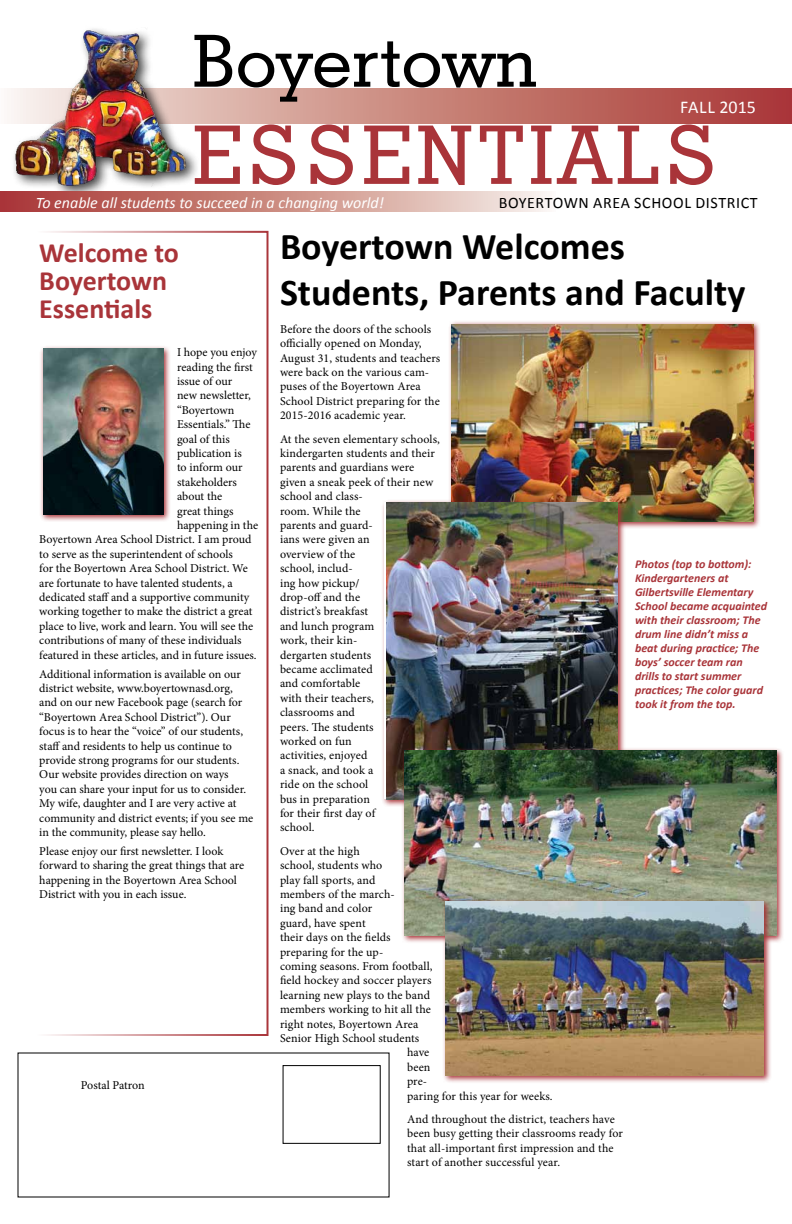
<style>
.page{position:relative;width:792px;height:1224px;background:#fff}
.page>*{position:absolute;margin:0;border:0;box-sizing:border-box;transform-origin:0 0}
.t1{font:700 38px/45.6px "Calibri";color:#000}
.t2{font:700 28px/28px "Calibri";color:#a93439}
.t3{font:18px "Calibri";color:#fff}
.t4{font:italic 16px "Calibri";color:#fff}
.t5{font:16px "Calibri";letter-spacing:.04em;color:#000}
.t6{font:12px/14.4px "Minion Pro";color:#000}
.t7{font:italic 700 12px/14px "Calibri";color:#a93439}
</style>
<div class="page">
<svg style="left:200px;top:88px;width:592px;height:36px;background:#c06f68"></svg>
<svg style="left:200px;top:35px;width:336px;height:67px"></svg>
<div style="left:11px;top:26px;width:189px;height:174px;background:#000;opacity:.75"></div>
<img style="left:16px;top:27px;width:170px;height:160px">
<div style="left:283px;top:1065px;width:98px;height:79px;border:1px solid #000"></div>
<div style="left:0;top:192px;width:556px;height:20px;background:linear-gradient(to right,#a6312b,#f6efe6)"></div>
<div style="left:35px;top:231px;width:233px;height:805px;border:2px solid #a93439"></div>
<svg style="left:195px;top:124px;width:518px;height:61px"></svg>
<svg style="left:449px;top:321px;width:311px;height:207px"></svg>
<img style="left:452px;top:324px;width:301px;height:197px">
<svg style="left:40px;top:346px;width:130px;height:175px;background:#dbbbbd"></svg>
<img style="left:44px;top:348px;width:120px;height:167px">
<svg style="left:382px;top:499px;width:244px;height:307px"></svg>
<img style="left:386px;top:503px;width:232px;height:296px">
<svg style="left:401px;top:747px;width:382px;height:195px"></svg>
<img style="left:405px;top:750px;width:372px;height:186px">
<svg style="left:442px;top:898px;width:330px;height:184px;background:#cbaaa5"></svg>
<img style="left:445px;top:901px;width:319px;height:175px">
<h3 class="t3" style="left:680px;top:96px;width:77px">FALL 2015</h3>
<h3 class="t4" style="left:36px;top:191px;width:350px">To enable all students to succeed in a changing world!</h3>
<h3 class="t5" style="left:499px;top:192px;width:261px">BOYERTOWN AREA SCHOOL DISTRICT</h3>
<h2 class="t2" style="left:39px;top:239px;width:141px">Welcome to<br>Boyertown<br>Essentials</h2>
<p class="t6" style="left:177px;top:345px;width:81px">I hope you enjoy</p>
<p class="t6" style="left:177px;top:360px;width:77px">reading the first</p>
<p class="t6" style="left:177px;top:374px;width:57px">issue of our</p>
<p class="t6" style="left:177px;top:388px;width:75px">new newsletter,</p>
<p class="t6" style="left:177px;top:403px;width:59px">“Boyertown</p>
<p class="t6" style="left:177px;top:417px;width:75px">Essentials.” The</p>
<p class="t6" style="left:177px;top:432px;width:54px">goal of this</p>
<p class="t6" style="left:177px;top:446px;width:66px">publication is</p>
<p class="t6" style="left:177px;top:460px;width:67px">to inform our</p>
<p class="t6" style="left:177px;top:475px;width:61px">stakeholders</p>
<p class="t6" style="left:177px;top:489px;width:47px">about the</p>
<p class="t6" style="left:177px;top:504px;width:58px">great things</p>
<p class="t6" style="left:177px;top:518px;width:83px">happening in the</p>
<p class="t6" style="left:39px;top:532px;width:214px">Boyertown Area School District. I am proud</p>
<p class="t6" style="left:39px;top:547px;width:195px">to serve as the superintendent of schools</p>
<p class="t6" style="left:39px;top:561px;width:210px">for the Boyertown Area School District. We</p>
<p class="t6" style="left:39px;top:576px;width:195px">are fortunate to have talented students, a</p>
<p class="t6" style="left:39px;top:590px;width:211px">dedicated staff and a supportive community</p>
<p class="t6" style="left:39px;top:604px;width:215px">working together to make the district a great</p>
<p class="t6" style="left:39px;top:619px;width:216px">place to live, work and learn. You will see the</p>
<p class="t6" style="left:39px;top:633px;width:204px">contributions of many of these individuals</p>
<p class="t6" style="left:39px;top:648px;width:219px">featured in these articles, and in future issues.</p>
<p class="t6" style="left:39px;top:667px;width:215px">Additional information is available on our district website, www.boyertownasd.org, and on our new Facebook page (search for “Boyertown Area School District”). Our focus is to hear the “voice” of our students, staff and residents to help us continue to provide strong programs for our students.<br>Our website provides direction on ways<br>you can share your input for us to consider.<br>My wife, daughter and I are very active at community and district events; if you see me in the community, please say hello.</p>
<p class="t6" style="left:39px;top:844px;width:206px">Please enjoy our first newsletter. I look forward to sharing the great things that are happening in the Boyertown Area School District with you in each issue.</p>
<h1 class="t1" style="left:280px;top:224px;width:467px">Boyertown Welcomes<br>Students, Parents and Faculty</h1>
<p class="t6" style="left:280px;top:322px;width:162px">Before the doors of the schools officially opened on Monday,<br>August 31, students and teachers were back on the various cam&shy;puses of the Boyertown Area<br>School District preparing for the<br>2015-2016 academic year.</p>
<p class="t6" style="left:280px;top:432px;width:161px">At the seven elementary schools, kindergarten students and their parents and guardians were given a sneak peek of their new school and class-<br>room. While the<br>parents and guard-<br>ians were given an<br>overview of the<br>school, includ-<br>ing how pickup/<br>drop-off and the<br>district’s breakfast<br>and lunch program<br>work, their kin-<br>dergarten students<br>became acclimated<br>and comfortable<br>with their teachers,<br>classrooms and<br>peers. The students<br>worked on fun<br>activities, enjoyed<br>a snack, and took a<br>ride on the school<br>bus in preparation<br>for their first day of<br>school.</p>
<p class="t6" style="left:280px;top:844px;width:81px">Over at the high</p>
<p class="t6" style="left:280px;top:858px;width:104px">school, students who</p>
<p class="t6" style="left:280px;top:873px;width:97px">play fall sports, and</p>
<p class="t6" style="left:280px;top:887px;width:116px">members of the march-</p>
<p class="t6" style="left:280px;top:901px;width:94px">ing band and color</p>
<p class="t6" style="left:280px;top:916px;width:87px">guard, have spent</p>
<p class="t6" style="left:280px;top:930px;width:112px">their days on the fields</p>
<p class="t6" style="left:280px;top:945px;width:105px">preparing for the up-</p>
<p class="t6" style="left:280px;top:959px;width:154px">coming seasons. From football,</p>
<p class="t6" style="left:280px;top:973px;width:153px">field hockey and soccer players</p>
<p class="t6" style="left:280px;top:988px;width:152px">learning new plays to the band</p>
<p class="t6" style="left:280px;top:1002px;width:153px">members working to hit all the</p>
<p class="t6" style="left:280px;top:1017px;width:140px">right notes, Boyertown Area</p>
<p class="t6" style="left:280px;top:1031px;width:141px">Senior High School students</p>
<p class="t6" style="left:407px;top:1045px;width:24px">have</p>
<p class="t6" style="left:407px;top:1060px;width:25px">been</p>
<p class="t6" style="left:407px;top:1074px;width:22px">pre-</p>
<p class="t6" style="left:407px;top:1089px;width:147px">paring for this year for weeks.</p>
<p class="t6" style="left:407px;top:1112px;width:217px">And throughout the district, teachers have been busy getting their classrooms ready for that all-important first impression and the start of another successful year.</p>
<p class="t7" style="left:635px;top:557px;width:134px">Photos (top to bottom):<br>Kindergarteners at<br>Gilbertsville Elementary<br>School became acquainted with their classroom; The drum line didn’t miss a beat during practice; The boys’ soccer team ran drills to start summer practices; The color guard took it from the top.</p>
<p class="t6" style="left:81px;top:1078px;width:65px">Postal Patron</p>
</div>
